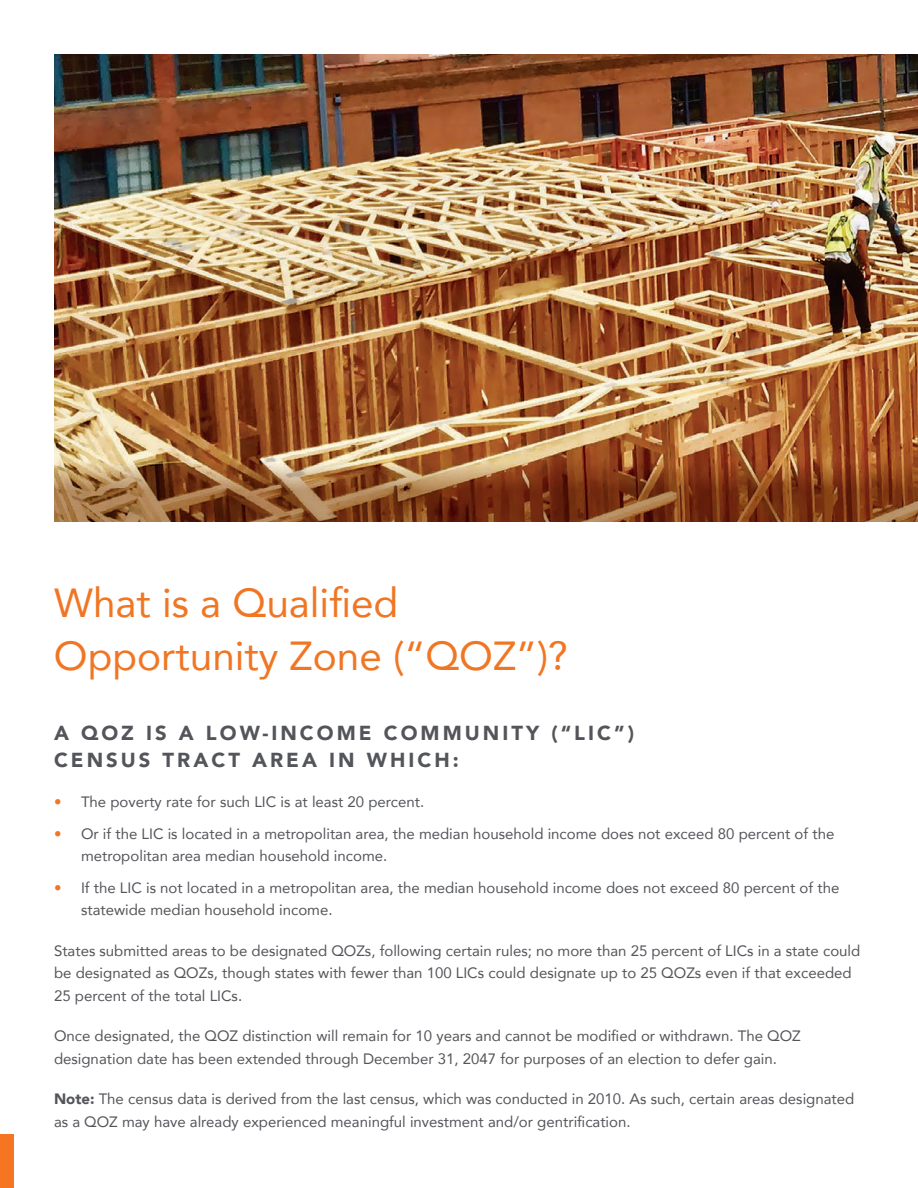
<style>
.page{position:relative;width:918px;height:1188px;background:#fff}
.page>*{position:absolute;margin:0;border:0;box-sizing:border-box;transform-origin:0 0}
.t1{font:40.5px/54px "Avenir";color:#f07624}
.t2{font:900 20.25px/27px "Avenir";letter-spacing:.15em;color:#54555a}
.t3{font:15px/22.5px "Avenir";color:#54555a}
.s1{color:#f07624}
.s2{font-weight:900}
</style>
<div class="page">
<img style="left:54px;top:54px;width:864px;height:399px">
<img style="left:54px;top:453px;width:864px;height:69px">
<div style="left:0;top:1134px;width:14px;height:54px;background:#f57523"></div>
<h1 class="t1" style="left:54px;top:574px;width:516px">What is a Qualified<br>Opportunity Zone (“QOZ”)?</h1>
<h2 class="t2" style="left:54px;top:719px;width:582px">A QOZ IS A LOW-INCOME COMMUNITY (“LIC”)<br>CENSUS TRACT AREA IN WHICH:</h2>
<p class="t3" style="left:54px;top:790px;width:372px"><span class="s1">•</span> The poverty rate for such LIC is at least 20 percent.</p>
<p class="t3" style="left:81px;top:822px;width:755px;text-indent:-27px"><span class="s1">•</span> Or if the LIC is located in a metropolitan area, the median household income does not exceed 80 percent of the metropolitan area median household income.</p>
<p class="t3" style="left:81px;top:876px;width:760px;text-indent:-27px"><span class="s1">•</span> If the LIC is not located in a metropolitan area, the median household income does not exceed 80 percent of the statewide median household income.</p>
<p class="t3" style="left:54px;top:939px;width:808px">States submitted areas to be designated QOZs, following certain rules; no more than 25 percent of LICs in a state could be designated as QOZs, though states with fewer than 100 LICs could designate up to 25 QOZs even if that exceeded<br>25 percent of the total LICs.</p>
<p class="t3" style="left:54px;top:1024px;width:748px">Once designated, the QOZ distinction will remain for 10 years and cannot be modified or withdrawn. The QOZ designation date has been extended through December 31, 2047 for purposes of an election to defer gain.</p>
<p class="t3" style="left:54px;top:1087px;width:802px"><span class="s2">Note:</span> The census data is derived from the last census, which was conducted in 2010. As such, certain areas designated as a QOZ may have already experienced meaningful investment and/or gentrification.</p>
</div>
